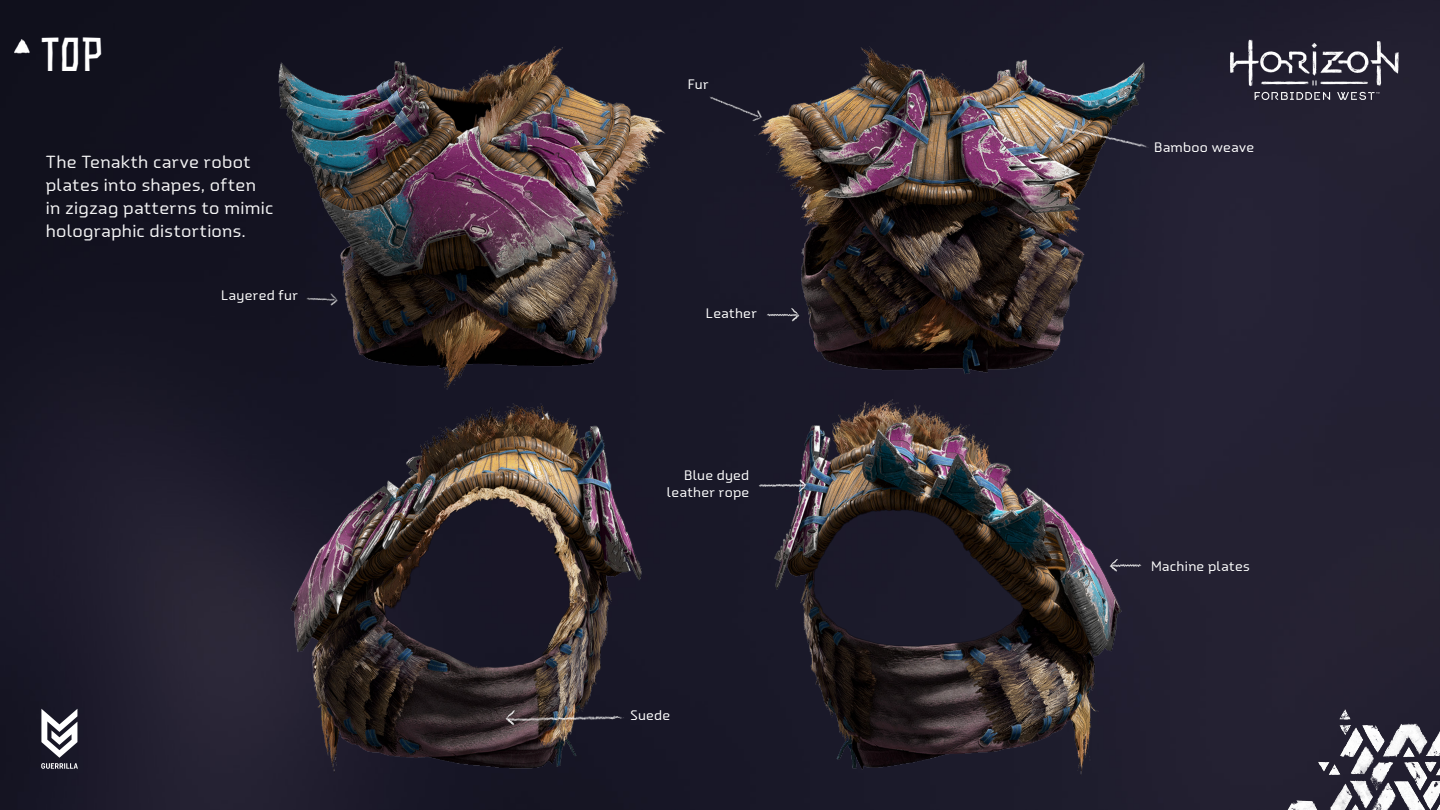
<style>
.page{position:relative;width:1440px;height:810px;background:#fff}
.page>*{position:absolute;margin:0;border:0;box-sizing:border-box;transform-origin:0 0}
.t1{font:condensed 45px "Hunter";color:#fff}
.t2{font:expanded 17.25px/22.8px "Oita";letter-spacing:.025em;color:#f3f3f4}
.t3{font:expanded 13.5px "Oita";letter-spacing:.025em;color:#fff}
</style>
<div class="page">
<img style="left:0;top:0;width:1440px;height:810px">
<img style="left:14px;top:40px;width:15px;height:18px">
<img style="left:1224px;top:34px;width:182px;height:73px">
<img style="left:64px;top:46px;width:1296px;height:729px">
<img style="left:1054px;top:121px;width:112px;height:32px">
<img style="left:1046px;top:115px;width:20px;height:19px">
<img style="left:299px;top:293px;width:26px;height:8px">
<img style="left:325px;top:290px;width:17px;height:17px">
<img style="left:1121px;top:562px;width:26px;height:7px">
<img style="left:1104px;top:557px;width:17px;height:17px">
<img style="left:762px;top:311px;width:26px;height:7px">
<img style="left:788px;top:307px;width:16px;height:16px">
<img style="left:519px;top:711px;width:127px;height:11px">
<img style="left:500px;top:709px;width:19px;height:19px">
<img style="left:755px;top:482px;width:40px;height:7px">
<img style="left:795px;top:477px;width:17px;height:16px">
<img style="left:701px;top:92px;width:58px;height:29px">
<img style="left:746px;top:106px;width:22px;height:22px">
<img style="left:1262px;top:690px;width:178px;height:120px">
<svg style="left:41px;top:709px;width:37px;height:60px"></svg>
<p class="t1" style="left:41px;top:26px;width:63px">TOP</p>
<p class="t2" style="left:46px;top:150px;width:229px">The Tenakth carve robot plates into shapes, often in zigzag patterns to mimic holographic distortions.</p>
<p class="t3" style="left:221px;top:286px;width:78px">Layered fur</p>
<p class="t3" style="left:688px;top:75px;width:22px">Fur</p>
<p class="t3" style="left:706px;top:305px;width:52px">Leather</p>
<p class="t3" style="left:684px;top:466px;width:67px">Blue dyed</p>
<p class="t3" style="left:667px;top:484px;width:84px">leather rope</p>
<p class="t3" style="left:630px;top:706px;width:41px">Suede</p>
<p class="t3" style="left:1154px;top:138px;width:101px">Bamboo weave</p>
<p class="t3" style="left:1151px;top:557px;width:100px">Machine plates</p>
</div>
